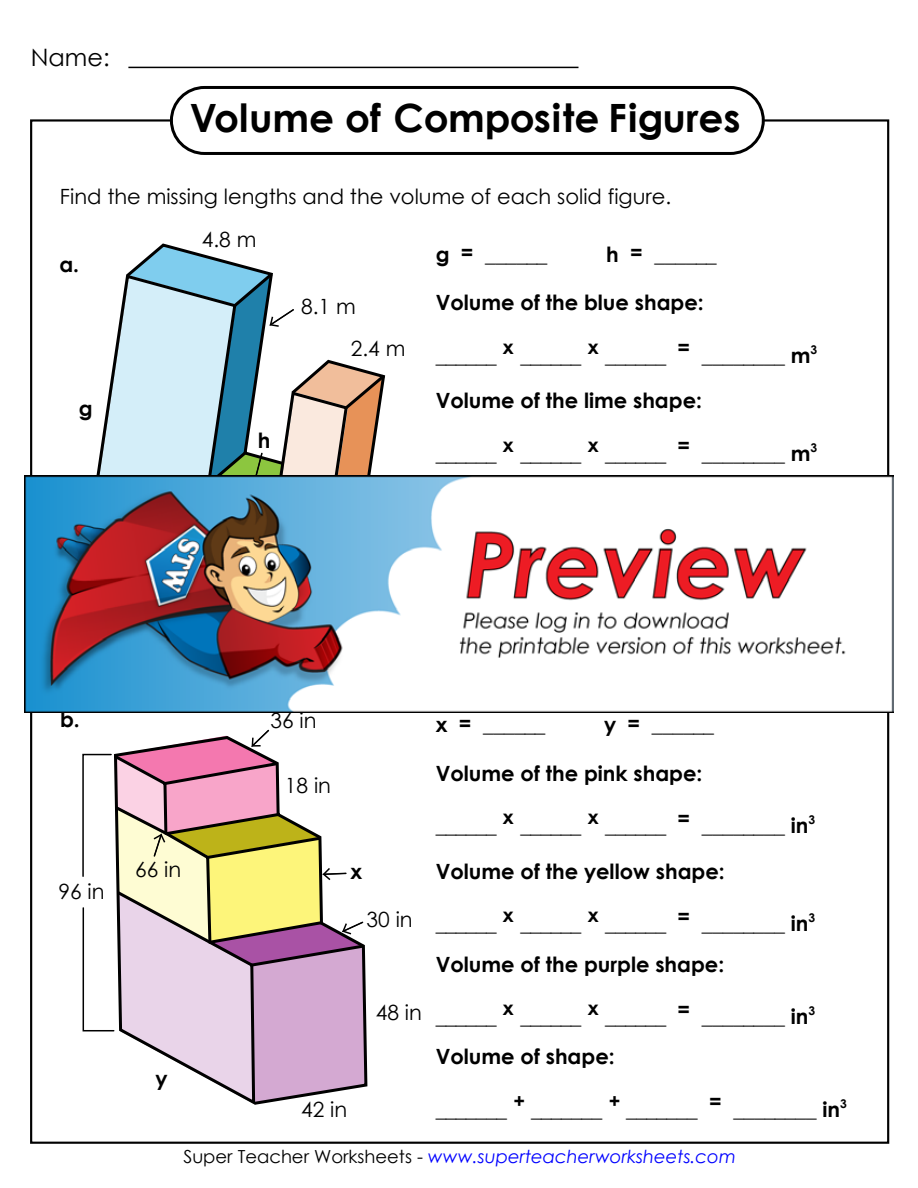
<style>
.page{position:relative;width:918px;height:1188px;background:#fff}
.page>*{position:absolute;margin:0;border:0;box-sizing:border-box;transform-origin:0 0}
.t1{font:700 39px "Century Gothic 2";color:#000}
.t2{font:24px "Century Gothic 2";color:#000}
.t3{font:700 21px/39.8px "Century Gothic 2";color:#000}
.t4{font:21px "Century Gothic 2";color:#000}
.t5{font:italic 18px "Century Gothic 2";color:#00f}
.s1{font-style:normal;color:#000}
</style>
<div class="page">
<hr style="left:128px;top:67px;width:451px;height:1px;background:#000">
<div style="left:170px;top:86px;width:595px;height:69px;border:3px solid #000;border-radius:33px"></div>
<svg style="left:82px;top:729px;width:284px;height:375px"></svg>
<svg style="left:96px;top:243px;width:290px;height:232px"></svg>
<img style="left:24px;top:475px;width:870px;height:238px">
<p class="t2" style="left:31px;top:40px;width:80px">Name:</p>
<h1 class="t1" style="left:190px;top:88px;width:552px">Volume of Composite Figures</h1>
<p class="t4" style="left:60px;top:182px;width:613px">Find the missing lengths and the volume of each solid figure.</p>
<p class="t3" style="left:59px;top:244px;width:21px">a.</p>
<p class="t3" style="left:79px;top:387px;width:15px">g</p>
<p class="t4" style="left:202px;top:225px;width:56px">4.8 m</p>
<p class="t3" style="left:258px;top:419px;width:14px">h</p>
<p class="t4" style="left:301px;top:292px;width:56px">8.1 m</p>
<p class="t4" style="left:351px;top:334px;width:56px">2.4 m</p>
<p class="t3" style="left:436px;top:233px;width:113px">g = ______</p>
<p class="t3" style="left:606px;top:233px;width:112px">h = ______</p>
<p class="t3" style="left:436px;top:282px;width:269px">Volume of the blue shape:</p>
<p class="t3" style="left:436px;top:335px;width:383px">______ <sup>x</sup> ______ <sup>x</sup> ______ = ________ m<sup>3</sup></p>
<p class="t3" style="left:436px;top:380px;width:268px">Volume of the lime shape:</p>
<p class="t3" style="left:436px;top:432px;width:383px">______ <sup>x</sup> ______ <sup>x</sup> ______ = ________ m<sup>3</sup></p>
<p class="t3" style="left:60px;top:699px;width:21px">b.</p>
<p class="t4" style="left:59px;top:877px;width:48px">96 in</p>
<p class="t4" style="left:135px;top:855px;width:48px">66 in</p>
<p class="t3" style="left:156px;top:1058px;width:14px">y</p>
<p class="t4" style="left:270px;top:705px;width:48px">36 in</p>
<p class="t4" style="left:285px;top:771px;width:48px">18 in</p>
<p class="t3" style="left:350px;top:851px;width:13px">x</p>
<p class="t4" style="left:367px;top:905px;width:48px">30 in</p>
<p class="t4" style="left:376px;top:998px;width:48px">48 in</p>
<p class="t4" style="left:301px;top:1095px;width:48px">42 in</p>
<p class="t3" style="left:436px;top:704px;width:111px">x = ______</p>
<p class="t3" style="left:604px;top:704px;width:112px">y = ______</p>
<p class="t3" style="left:436px;top:752px;width:268px">Volume of the pink shape:</p>
<p class="t3" style="left:436px;top:805px;width:381px">______ <sup>x</sup> ______ <sup>x</sup> ______ = ________ in<sup>3</sup></p>
<p class="t3" style="left:436px;top:850px;width:290px">Volume of the yellow shape:</p>
<p class="t3" style="left:436px;top:903px;width:381px">______ <sup>x</sup> ______ <sup>x</sup> ______ = ________ in<sup>3</sup></p>
<p class="t3" style="left:436px;top:944px;width:290px">Volume of the purple shape:</p>
<p class="t3" style="left:436px;top:996px;width:381px">______ <sup>x</sup> ______ <sup>x</sup> ______ = ________ in<sup>3<br></sup>Volume of shape:</p>
<p class="t3" style="left:436px;top:1088px;width:413px">_______ <sup>+</sup> _______ <sup>+</sup> _______ = ________ in<sup>3</sup></p>
<p class="t5" style="left:183px;top:1144px;width:554px"><span class="s1">Super Teacher Worksheets -</span> www.superteacherworksheets.com</p>
</div>
